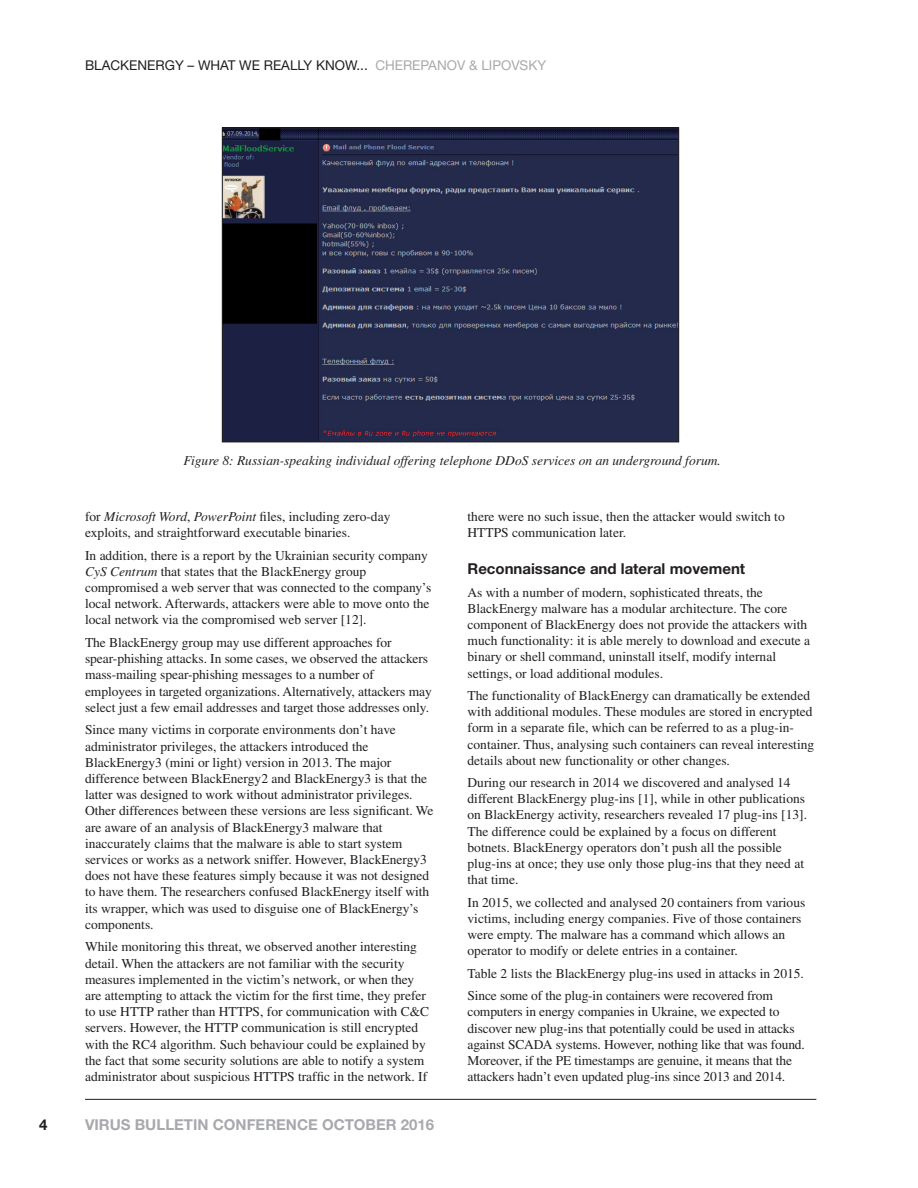
<style>
.page{position:relative;width:918px;height:1188px;background:#fff}
.page>*{position:absolute;margin:0;border:0;box-sizing:border-box;transform-origin:0 0}
.t1{font:700 15px "Helvetica Neue";color:#a8a9ad}
.t2{font:700 15px "Helvetica Neue";color:#231f20}
.t3{font:13.5px/16.2px "Times";color:#231f20}
.t4{font:italic 13.5px "Times";color:#231f20}
.t5{font:13.5px "Helvetica Neue";color:#231f20}
.s1{color:#a8a9ad}
.s2{font-style:italic}
</style>
<div class="page">
<hr style="left:85px;top:1099px;width:731px;height:1px;background:#231f20">
<img style="left:224px;top:130px;width:453px;height:310px">
<div style="left:222px;top:128px;width:457px;height:314px;border:1px solid #231f20"></div>
<p class="t5" style="left:85px;top:61px;width:463px">BLACKENERGY – WHAT WE REALLY KNOW... <span class="s1">CHEREPANOV &amp; LIPOVSKY</span></p>
<p class="t4" style="left:183px;top:455px;width:539px">Figure 8: Russian-speaking individual offering telephone DDoS services on an underground forum.</p>
<p class="t3" style="left:85px;top:509px;width:307px">for <span class="s2">Microsoft Word</span>, <span class="s2">PowerPoint</span> files, including zero-day exploits, and straightforward executable binaries.</p>
<p class="t3" style="left:85px;top:548px;width:348px">In addition, there is a report by the Ukrainian security company <span class="s2">CyS Centrum</span> that states that the BlackEnergy group compromised a web server that was connected to the company’s local network. Afterwards, attackers were able to move onto the local network via the compromised web server [12].</p>
<p class="t3" style="left:85px;top:636px;width:348px">The BlackEnergy group may use different approaches for spear-phishing attacks. In some cases, we observed the attackers mass-mailing spear-phishing messages to a number of employees in targeted organizations. Alternatively, attackers may select just a few email addresses and target those addresses only.</p>
<p class="t3" style="left:85px;top:723px;width:350px">Since many victims in corporate environments don’t have administrator privileges, the attackers introduced the BlackEnergy3 (mini or light) version in 2013. The major difference between BlackEnergy2 and BlackEnergy3 is that the latter was designed to work without administrator privileges.<br>Other differences between these versions are less significant. We are aware of an analysis of BlackEnergy3 malware that inaccurately claims that the malware is able to start system services or works as a network sniffer. However, BlackEnergy3 does not have these features simply because it was not designed to have them. The researchers confused BlackEnergy itself with its wrapper, which was used to disguise one of BlackEnergy’s components.</p>
<p class="t3" style="left:85px;top:940px;width:346px">While monitoring this threat, we observed another interesting detail. When the attackers are not familiar with the security measures implemented in the victim’s network, or when they are attempting to attack the victim for the first time, they prefer to use HTTP rather than HTTPS, for communication with C&amp;C servers. However, the HTTP communication is still encrypted with the RC4 algorithm. Such behaviour could be explained by the fact that some security solutions are able to notify a system administrator about suspicious HTTPS traffic in the network. If</p>
<p class="t2" style="left:39px;top:1119px;width:10px">4</p>
<p class="t1" style="left:85px;top:1119px;width:351px">VIRUS BULLETIN CONFERENCE OCTOBER 2016</p>
<p class="t3" style="left:468px;top:509px;width:319px">there were no such issue, then the attacker would switch to<br>HTTPS communication later.</p>
<p class="t2" style="left:468px;top:563px;width:279px">Reconnaissance and lateral movement</p>
<p class="t3" style="left:468px;top:585px;width:344px">As with a number of modern, sophisticated threats, the BlackEnergy malware has a modular architecture. The core component of BlackEnergy does not provide the attackers with much functionality: it is able merely to download and execute a binary or shell command, uninstall itself, modify internal settings, or load additional modules.</p>
<p class="t3" style="left:468px;top:689px;width:348px">The functionality of BlackEnergy can dramatically be extended with additional modules. These modules are stored in encrypted form in a separate file, which can be referred to as a plug-in&shy;container. Thus, analysing such containers can reveal interesting details about new functionality or other changes.</p>
<p class="t3" style="left:468px;top:776px;width:341px">During our research in 2014 we discovered and analysed 14 different BlackEnergy plug-ins [1], while in other publications on BlackEnergy activity, researchers revealed 17 plug-ins [13].<br>The difference could be explained by a focus on different botnets. BlackEnergy operators don’t push all the possible plug-ins at once; they use only those plug-ins that they need at that time.</p>
<p class="t3" style="left:468px;top:895px;width:339px">In 2015, we collected and analysed 20 containers from various victims, including energy companies. Five of those containers were empty. The malware has a command which allows an operator to modify or delete entries in a container.</p>
<p class="t3" style="left:468px;top:963px;width:338px;line-height:22.6px">Table 2 lists the BlackEnergy plug-ins used in attacks in 2015.<br>Since some of the plug-in containers were recovered from</p>
<p class="t3" style="left:468px;top:1005px;width:339px">computers in energy companies in Ukraine, we expected to discover new plug-ins that potentially could be used in attacks against SCADA systems. However, nothing like that was found.<br>Moreover, if the PE timestamps are genuine, it means that the attackers hadn’t even updated plug-ins since 2013 and 2014.</p>
</div>
